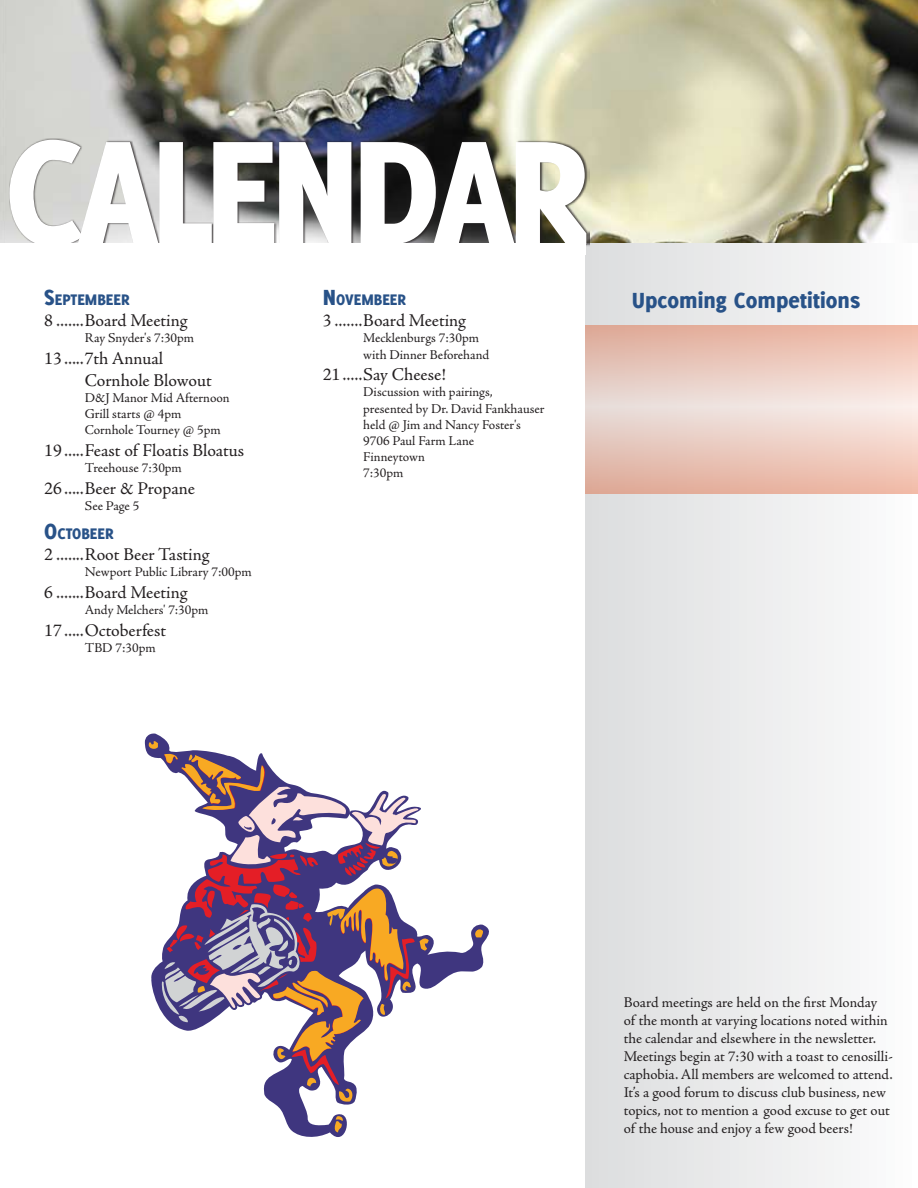
<style>
.page{position:relative;width:918px;height:1188px;background:#fff}
.page>*{position:absolute;margin:0;border:0;box-sizing:border-box;transform-origin:0 0}
.t1{font:800 162px "Delicious";letter-spacing:-.05em;color:#fff}
.t2{font:800 24px "Delicious";color:#285288}
.t3{font:18px/21.6px "Adobe Jenson Pro";letter-spacing:-.005em;color:#231f20}
.t4{font:800 16.8px "Delicious";color:#285288}
.t5{font:15px/18px "Adobe Jenson Pro";letter-spacing:-.005em;color:#231f20}
.t6{font:13.5px/16.2px "Adobe Jenson Pro";letter-spacing:-.005em;color:#231f20}
.s1{font-size:24px}
</style>
<div class="page">
<svg style="left:145px;top:733px;width:344px;height:404px"></svg>
<svg style="left:333px;top:1115px;width:10px;height:17px"></svg>
<svg style="left:472px;top:926px;width:11px;height:11px"></svg>
<svg style="left:146px;top:741px;width:283px;height:362px"></svg>
<div style="left:586px;top:193px;width:332px;height:995px;background:linear-gradient(to right,#dcddde,#fdfdfd)"></div>
<img style="left:0;top:0;width:918px;height:243px">
<div style="left:8px;top:137px;width:581px;height:110px;background:#231f20;opacity:.75"></div>
<div style="left:1px;top:243px;width:585px;height:11px;background:#fff"></div>
<svg style="left:586px;top:325px;width:332px;height:169px"></svg>
<h1 class="t1" style="left:4px;top:97px;width:586px">CALENDAR</h1>
<p class="t4" style="left:44px;top:289px;width:87px"><span class="s1">S</span>EPTEMBEER</p>
<p class="t3" style="left:44px;top:310px;width:145px">8 .......Board Meeting</p>
<p class="t6" style="left:85px;top:330px;width:111px">Ray Snyder's 7:30pm</p>
<p class="t3" style="left:85px;top:348px;width:128px;text-indent:-41px">13.....7th Annual<br>Cornhole Blowout</p>
<p class="t6" style="left:85px;top:390px;width:146px">D&amp;J Manor Mid Afternoon<br>Grill starts @ 4pm<br>Cornhole Tourney @ 5pm</p>
<p class="t3" style="left:44px;top:440px;width:201px">19.....Feast of Floatis Bloatus</p>
<p class="t6" style="left:85px;top:460px;width:99px">Treehouse 7:30pm</p>
<p class="t3" style="left:44px;top:477px;width:152px">26.....Beer &amp; Propane</p>
<p class="t6" style="left:85px;top:498px;width:56px">See Page 5</p>
<p class="t4" style="left:44px;top:523px;width:71px"><span class="s1">O</span>CTOBEER</p>
<p class="t3" style="left:44px;top:544px;width:167px">2 .......Root Beer Tasting</p>
<p class="t6" style="left:85px;top:564px;width:168px">Newport Public Library 7:00pm</p>
<p class="t3" style="left:44px;top:582px;width:145px">6 .......Board Meeting</p>
<p class="t6" style="left:85px;top:602px;width:125px">Andy Melchers' 7:30pm</p>
<p class="t3" style="left:44px;top:620px;width:123px">17.....Octoberfest</p>
<p class="t6" style="left:85px;top:640px;width:72px">TBD 7:30pm</p>
<p class="t4" style="left:323px;top:289px;width:85px"><span class="s1">N</span>OVEMBEER</p>
<p class="t3" style="left:323px;top:310px;width:145px">3 .......Board Meeting</p>
<p class="t6" style="left:363px;top:330px;width:128px">Mecklenburgs 7:30pm with Dinner Beforehand</p>
<p class="t3" style="left:323px;top:364px;width:125px">21.....Say Cheese!</p>
<p class="t6" style="left:363px;top:384px;width:183px">Discussion with pairings, presented by Dr. David Fankhauser held @ Jim and Nancy Foster's<br>9706 Paul Farm Lane<br>Finneytown<br>7:30pm</p>
<h2 class="t2" style="left:632px;top:286px;width:230px">Upcoming Competitions</h2>
<p class="t5" style="left:624px;top:994px;width:271px">Board meetings are held on the first Monday<br>of the month at varying locations noted within the calendar and elsewhere in the newsletter.<br>Meetings begin at 7:30 with a toast to cenosilli&shy;caphobia. All members are welcomed to attend.<br>It’s a good forum to discuss club business, new topics, not to mention a good excuse to get out of the house and enjoy a few good beers!</p>
</div>
